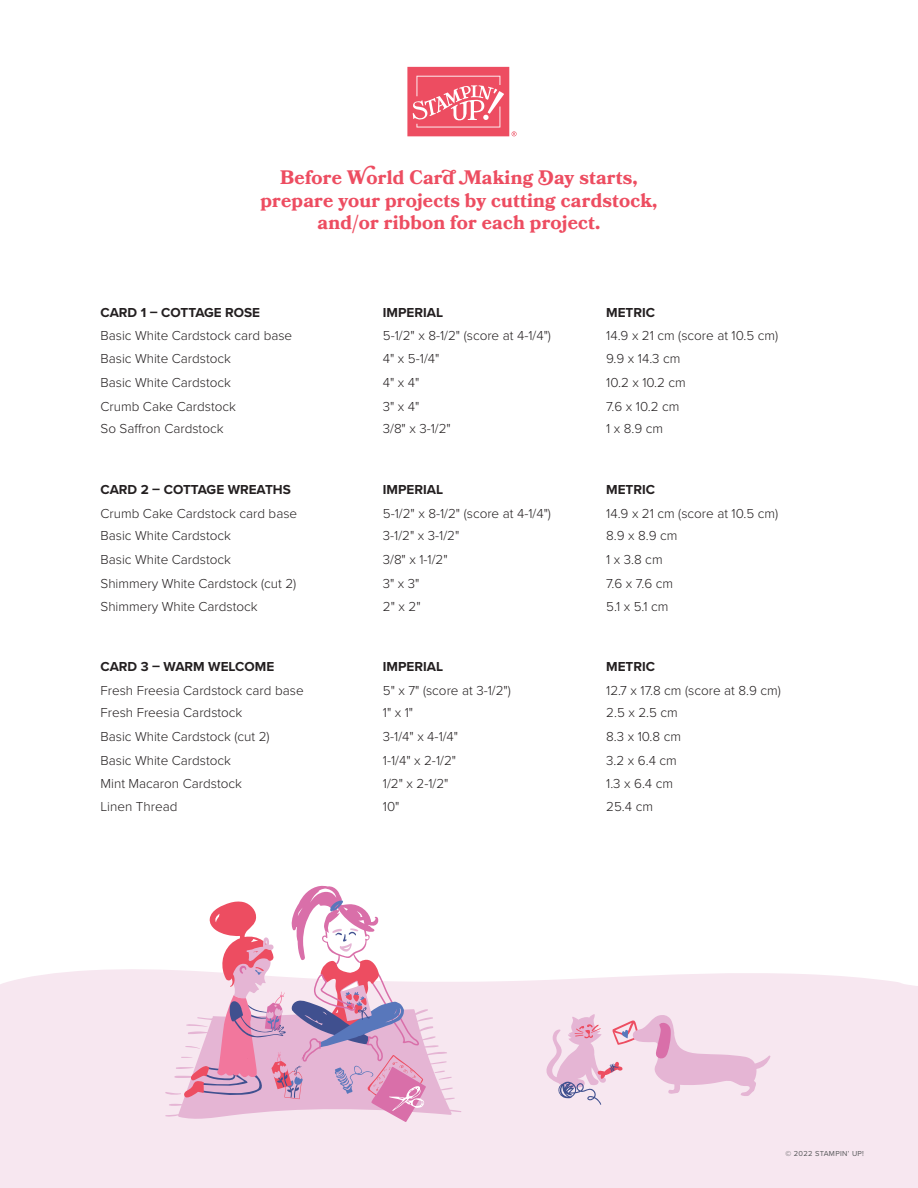
<style>
.page{position:relative;width:918px;height:1188px;background:#fff}
.page>*{position:absolute;margin:0;border:0;box-sizing:border-box;transform-origin:0 0}
.Paragraph_Style_1{font:700 19.5px/22.5px "Bookmania";letter-spacing:.01em;color:#ed4d61;text-align:center}
.t1{font:300 13.5px "Proxima Nova";color:#231f20}
.t2{font:700 13.5px "Proxima Nova";color:#231f20}
.t3{font:7.5px "Proxima Nova";letter-spacing:.04em;color:#57585a}
</style>
<div class="page">
<div style="left:0;top:969px;width:918px;height:219px;background:#f7e7f0"></div>
<svg style="left:165px;top:886px;width:297px;height:236px"></svg>
<svg style="left:546px;top:1014px;width:225px;height:91px;background:#eed1e2"></svg>
<svg style="left:407px;top:67px;width:110px;height:69px;background:#f07282"></svg>
<p class="Paragraph_Style_1" style="left:261px;top:167px;width:398px">Before World Card Making Day starts, prepare your projects by cutting cardstock, and/or ribbon for each project.</p>
<p class="t2" style="left:100px;top:302px;width:161px">CARD 1 – COTTAGE ROSE</p>
<p class="t2" style="left:383px;top:302px;width:62px">IMPERIAL</p>
<p class="t2" style="left:606px;top:302px;width:50px">METRIC</p>
<p class="t1" style="left:100px;top:326px;width:193px">Basic White Cardstock card base</p>
<p class="t1" style="left:383px;top:326px;width:170px">5-1/2" x 8-1/2" (score at 4-1/4")</p>
<p class="t1" style="left:606px;top:326px;width:173px">14.9 x 21 cm (score at 10.5 cm)</p>
<p class="t1" style="left:100px;top:348px;width:132px">Basic White Cardstock</p>
<p class="t1" style="left:383px;top:348px;width:58px">4" x 5-1/4"</p>
<p class="t1" style="left:606px;top:348px;width:76px">9.9 x 14.3 cm</p>
<p class="t1" style="left:100px;top:372px;width:132px">Basic White Cardstock</p>
<p class="t1" style="left:383px;top:372px;width:38px">4" x 4"</p>
<p class="t1" style="left:606px;top:372px;width:81px">10.2 x 10.2 cm</p>
<p class="t1" style="left:100px;top:396px;width:137px">Crumb Cake Cardstock</p>
<p class="t1" style="left:383px;top:396px;width:38px">3" x 4"</p>
<p class="t1" style="left:606px;top:396px;width:75px">7.6 x 10.2 cm</p>
<p class="t1" style="left:100px;top:419px;width:125px">So Saffron Cardstock</p>
<p class="t1" style="left:383px;top:419px;width:69px">3/8" x 3-1/2"</p>
<p class="t1" style="left:606px;top:419px;width:58px">1 x 8.9 cm</p>
<p class="t2" style="left:100px;top:479px;width:192px">CARD 2 – COTTAGE WREATHS</p>
<p class="t2" style="left:383px;top:479px;width:62px">IMPERIAL</p>
<p class="t2" style="left:606px;top:479px;width:50px">METRIC</p>
<p class="t1" style="left:100px;top:503px;width:198px">Crumb Cake Cardstock card base</p>
<p class="t1" style="left:383px;top:503px;width:170px">5-1/2" x 8-1/2" (score at 4-1/4")</p>
<p class="t1" style="left:606px;top:503px;width:173px">14.9 x 21 cm (score at 10.5 cm)</p>
<p class="t1" style="left:100px;top:526px;width:132px">Basic White Cardstock</p>
<p class="t1" style="left:383px;top:526px;width:78px">3-1/2" x 3-1/2"</p>
<p class="t1" style="left:606px;top:526px;width:73px">8.9 x 8.9 cm</p>
<p class="t1" style="left:100px;top:550px;width:132px">Basic White Cardstock</p>
<p class="t1" style="left:383px;top:550px;width:66px">3/8" x 1-1/2"</p>
<p class="t1" style="left:606px;top:550px;width:58px">1 x 3.8 cm</p>
<p class="t1" style="left:100px;top:573px;width:197px">Shimmery White Cardstock (cut 2)</p>
<p class="t1" style="left:383px;top:573px;width:38px">3" x 3"</p>
<p class="t1" style="left:606px;top:573px;width:68px">7.6 x 7.6 cm</p>
<p class="t1" style="left:100px;top:596px;width:159px">Shimmery White Cardstock</p>
<p class="t1" style="left:383px;top:596px;width:39px">2" x 2"</p>
<p class="t1" style="left:606px;top:596px;width:64px">5.1 x 5.1 cm</p>
<p class="t2" style="left:100px;top:656px;width:175px">CARD 3 – WARM WELCOME</p>
<p class="t2" style="left:383px;top:656px;width:62px">IMPERIAL</p>
<p class="t2" style="left:606px;top:656px;width:50px">METRIC</p>
<p class="t1" style="left:100px;top:680px;width:205px">Fresh Freesia Cardstock card base</p>
<p class="t1" style="left:383px;top:680px;width:130px">5" x 7" (score at 3-1/2")</p>
<p class="t1" style="left:606px;top:680px;width:176px">12.7 x 17.8 cm (score at 8.9 cm)</p>
<p class="t1" style="left:100px;top:703px;width:143px">Fresh Freesia Cardstock</p>
<p class="t1" style="left:383px;top:703px;width:32px">1" x 1"</p>
<p class="t1" style="left:606px;top:703px;width:73px">2.5 x 2.5 cm</p>
<p class="t1" style="left:100px;top:727px;width:171px">Basic White Cardstock (cut 2)</p>
<p class="t1" style="left:383px;top:727px;width:77px">3-1/4" x 4-1/4"</p>
<p class="t1" style="left:606px;top:727px;width:76px">8.3 x 10.8 cm</p>
<p class="t1" style="left:100px;top:751px;width:132px">Basic White Cardstock</p>
<p class="t1" style="left:383px;top:751px;width:75px">1-1/4" x 2-1/2"</p>
<p class="t1" style="left:606px;top:751px;width:72px">3.2 x 6.4 cm</p>
<p class="t1" style="left:100px;top:773px;width:143px">Mint Macaron Cardstock</p>
<p class="t1" style="left:383px;top:773px;width:67px">1/2" x 2-1/2"</p>
<p class="t1" style="left:606px;top:773px;width:68px">1.3 x 6.4 cm</p>
<p class="t1" style="left:100px;top:796px;width:79px">Linen Thread</p>
<p class="t1" style="left:383px;top:796px;width:18px">10"</p>
<p class="t1" style="left:606px;top:796px;width:48px">25.4 cm</p>
<p class="t3" style="left:785px;top:1148px;width:80px">© 2022 STAMPIN’ UP!</p>
</div>
